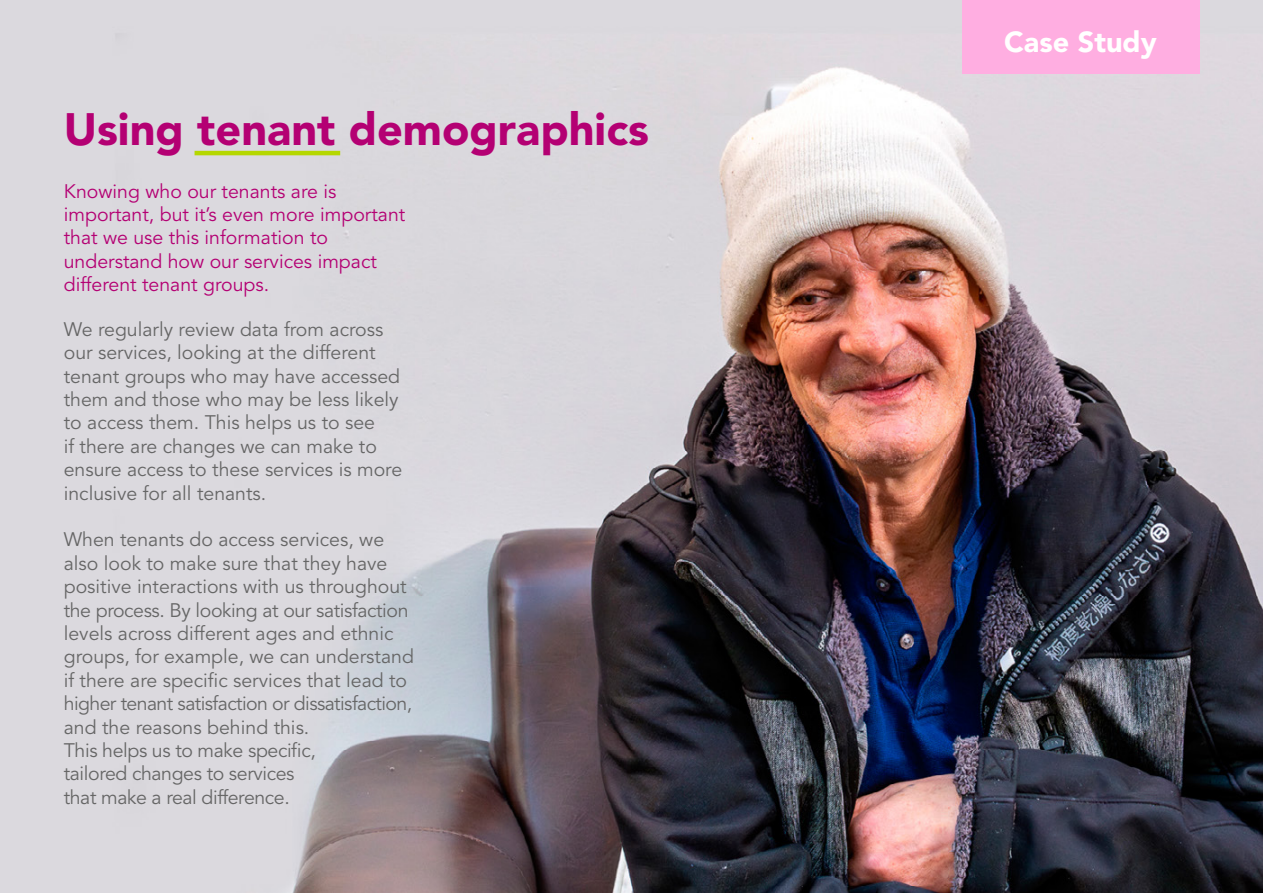
<style>
.page{position:relative;width:1263px;height:893px;background:#fff}
.page>*{position:absolute;margin:0;border:0;box-sizing:border-box;transform-origin:0 0}
.t1{font:900 45px "Avenir LT Std";color:#b40073}
.t2{font:900 28.8px "Avenir LT Std";color:#fff}
.t3{font:19.5px/23.4px "Avenir LT Std";color:#666}
.t4{font:19.5px/23.4px "Avenir LT Std";color:#b40073}
</style>
<div class="page">
<img style="left:0;top:0;width:1263px;height:893px">
<div style="left:962px;top:0;width:237px;height:73px;background:#ffaee1"></div>
<hr style="left:195px;top:151px;width:145px;height:4px;background:#b5d700">
<h1 class="t1" style="left:64px;top:102px;width:587px">Using tenant demographics</h1>
<p class="t4" style="left:64px;top:180px;width:343px">Knowing who our tenants are is important, but it’s even more important that we use this information to understand how our services impact different tenant groups.</p>
<p class="t3" style="left:64px;top:318px;width:340px">We regularly review data from across our services, looking at the different tenant groups who may have accessed them and those who may be less likely to access them. This helps us to see<br>if there are changes we can make to ensure access to these services is more inclusive for all tenants.</p>
<p class="t3" style="left:64px;top:529px;width:352px">When tenants do access services, we also look to make sure that they have positive interactions with us throughout the process. By looking at our satisfaction levels across different ages and ethnic groups, for example, we can understand if there are specific services that lead to higher tenant satisfaction or dissatisfaction, and the reasons behind this.<br>This helps us to make specific,<br>tailored changes to services<br>that make a real difference.</p>
<h2 class="t2" style="left:1004px;top:25px;width:154px">Case Study</h2>
</div>
